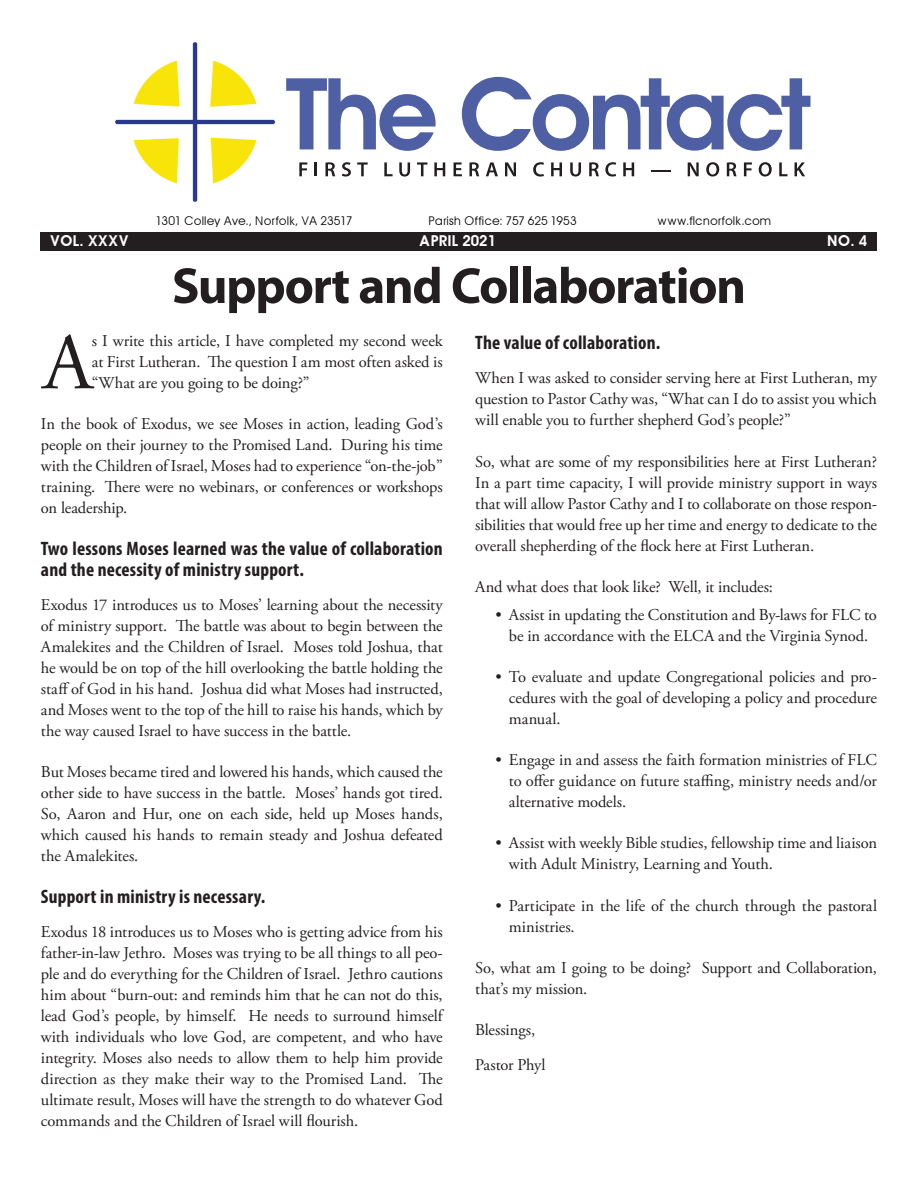
<style>
.page{position:relative;width:918px;height:1188px;background:#fff}
.page>*{position:absolute;margin:0;border:0;box-sizing:border-box;transform-origin:0 0}
.t1{font:79.8px "Adobe Garamond Pro";color:#231f20}
.t2{font:700 51px "Myriad Pro";letter-spacing:-.03em;color:#231f20}
.t3{font:700 condensed 19.5px/21px "Myriad Pro";letter-spacing:.01em;color:#231f20}
.t4{font:16.5px/21px "Adobe Garamond Pro";letter-spacing:-.005em;color:#231f20;text-align:justify}
.Names{font:600 15px "Avant Garde";color:#fff}
.Names-2{font:12px "Avant Garde";letter-spacing:-.005em;color:#000}
</style>
<div class="page">
<div style="left:40px;top:232px;width:838px;height:19px;background:#231f20"></div>
<svg style="left:299px;top:162px;width:8px;height:14px"></svg>
<svg style="left:315px;top:162px;width:2px;height:14px"></svg>
<svg style="left:325px;top:162px;width:10px;height:14px"></svg>
<svg style="left:342px;top:162px;width:9px;height:15px"></svg>
<svg style="left:357px;top:162px;width:11px;height:14px"></svg>
<svg style="left:384px;top:162px;width:9px;height:14px"></svg>
<svg style="left:399px;top:162px;width:11px;height:15px"></svg>
<svg style="left:417px;top:162px;width:10px;height:14px"></svg>
<svg style="left:434px;top:162px;width:11px;height:14px"></svg>
<svg style="left:454px;top:162px;width:8px;height:14px"></svg>
<svg style="left:469px;top:162px;width:10px;height:14px"></svg>
<svg style="left:486px;top:162px;width:12px;height:14px"></svg>
<svg style="left:505px;top:162px;width:11px;height:14px"></svg>
<svg style="left:533px;top:162px;width:11px;height:15px"></svg>
<svg style="left:551px;top:162px;width:11px;height:14px"></svg>
<svg style="left:570px;top:162px;width:11px;height:15px"></svg>
<svg style="left:589px;top:162px;width:10px;height:14px"></svg>
<svg style="left:605px;top:162px;width:11px;height:15px"></svg>
<svg style="left:623px;top:162px;width:11px;height:14px"></svg>
<hr style="left:651px;top:170px;width:20px;height:2px;background:#231f20">
<svg style="left:688px;top:162px;width:11px;height:14px"></svg>
<svg style="left:706px;top:162px;width:13px;height:15px"></svg>
<svg style="left:727px;top:162px;width:10px;height:14px"></svg>
<svg style="left:744px;top:162px;width:8px;height:14px"></svg>
<svg style="left:759px;top:162px;width:13px;height:15px"></svg>
<svg style="left:779px;top:162px;width:8px;height:14px"></svg>
<svg style="left:795px;top:162px;width:10px;height:14px"></svg>
<svg style="left:286px;top:78px;width:150px;height:73px"></svg>
<svg style="left:462px;top:77px;width:349px;height:74px"></svg>
<img style="left:115px;top:42px;width:160px;height:160px">
<p class="Names-2" style="left:156px;top:213px;width:198px">1301 Colley Ave., Norfolk, VA 23517</p>
<p class="Names-2" style="left:428px;top:213px;width:150px">Parish Office: 757 625 1953</p>
<p class="Names-2" style="left:657px;top:213px;width:116px">www.flcnorfolk.com</p>
<p class="Names" style="left:50px;top:232px;width:81px">VOL. XXXV</p>
<p class="Names" style="left:419px;top:232px;width:78px">APRIL 2021</p>
<p class="Names" style="left:827px;top:232px;width:42px">NO. 4</p>
<p class="t2" style="left:172px;top:253px;width:576px">Support and Collaboration</p>
<p class="t1" style="left:43px;top:315px;width:51px">A</p>
<p class="t4" style="left:92px;top:331px;width:352px">s I write this article, I have completed my second week at First Lutheran. The question I am most often asked is “What are you going to be doing?”</p>
<p class="t4" style="left:41px;top:414px;width:403px">In the book of Exodus, we see Moses in action, leading God’s people on their journey to the Promised Land. During his time with the Children of Israel, Moses had to experience “on-the-job” training. There were no webinars, or conferences or workshops on leadership.</p>
<p class="t3" style="left:41px;top:537px;width:403px">Two lessons Moses learned was the value of collaboration and the necessity of ministry support.</p>
<p class="t4" style="left:41px;top:595px;width:403px">Exodus 17 introduces us to Moses’ learning about the necessity of ministry support. The battle was about to begin between the Amalekites and the Children of Israel. Moses told Joshua, that he would be on top of the hill overlooking the battle holding the staff of God in his hand. Joshua did what Moses had instructed, and Moses went to the top of the hill to raise his hands, which by the way caused Israel to have success in the battle.</p>
<p class="t4" style="left:41px;top:762px;width:403px">But Moses became tired and lowered his hands, which caused the other side to have success in the battle. Moses’ hands got tired.<br>So, Aaron and Hur, one on each side, held up Moses hands, which caused his hands to remain steady and Joshua defeated the Amalekites.</p>
<p class="t3" style="left:41px;top:885px;width:226px">Support in ministry is necessary.</p>
<p class="t4" style="left:41px;top:922px;width:403px">Exodus 18 introduces us to Moses who is getting advice from his father-in-law Jethro. Moses was trying to be all things to all peo&shy;ple and do everything for the Children of Israel. Jethro cautions him about “burn-out: and reminds him that he can not do this, lead God’s people, by himself. He needs to surround himself with individuals who love God, are competent, and who have integrity. Moses also needs to allow them to help him provide direction as they make their way to the Promised Land. The ultimate result, Moses will have the strength to do whatever God commands and the Children of Israel will flourish.</p>
<p class="t3" style="left:475px;top:331px;width:187px">The value of collaboration.</p>
<p class="t4" style="left:475px;top:368px;width:403px">When I was asked to consider serving here at First Lutheran, my question to Pastor Cathy was, “What can I do to assist you which will enable you to further shepherd God’s people?”</p>
<p class="t4" style="left:475px;top:451px;width:403px">So, what are some of my responsibilities here at First Lutheran?<br>In a part time capacity, I will provide ministry support in ways that will allow Pastor Cathy and I to collaborate on those respon&shy;sibilities that would free up her time and energy to dedicate to the overall shepherding of the flock here at First Lutheran.</p>
<p class="t4" style="left:475px;top:577px;width:299px">And what does that look like? Well, it includes:</p>
<p class="t4" style="left:495px;top:604px;width:383px;text-align:center">• Assist in updating the Constitution and By-laws for FLC to be in accordance with the ELCA and the Virginia Synod.</p>
<p class="t4" style="left:509px;top:667px;width:370px;text-indent:-14px">• To evaluate and update Congregational policies and pro&shy;cedures with the goal of developing a policy and procedure manual.</p>
<p class="t4" style="left:509px;top:750px;width:370px;text-indent:-14px">• Engage in and assess the faith formation ministries of FLC to offer guidance on future staffing, ministry needs and/or alternative models.</p>
<p class="t4" style="left:509px;top:833px;width:370px;text-indent:-14px">• Assist with weekly Bible studies, fellowship time and liaison with Adult Ministry, Learning and Youth.</p>
<p class="t4" style="left:509px;top:895px;width:370px;text-indent:-14px">• Participate in the life of the church through the pastoral ministries.</p>
<p class="t4" style="left:475px;top:958px;width:403px">So, what am I going to be doing? Support and Collaboration, that’s my mission.</p>
<p class="t4" style="left:475px;top:1020px;width:62px">Blessings,</p>
<p class="t4" style="left:475px;top:1054px;width:72px">Pastor Phyl</p>
</div>
